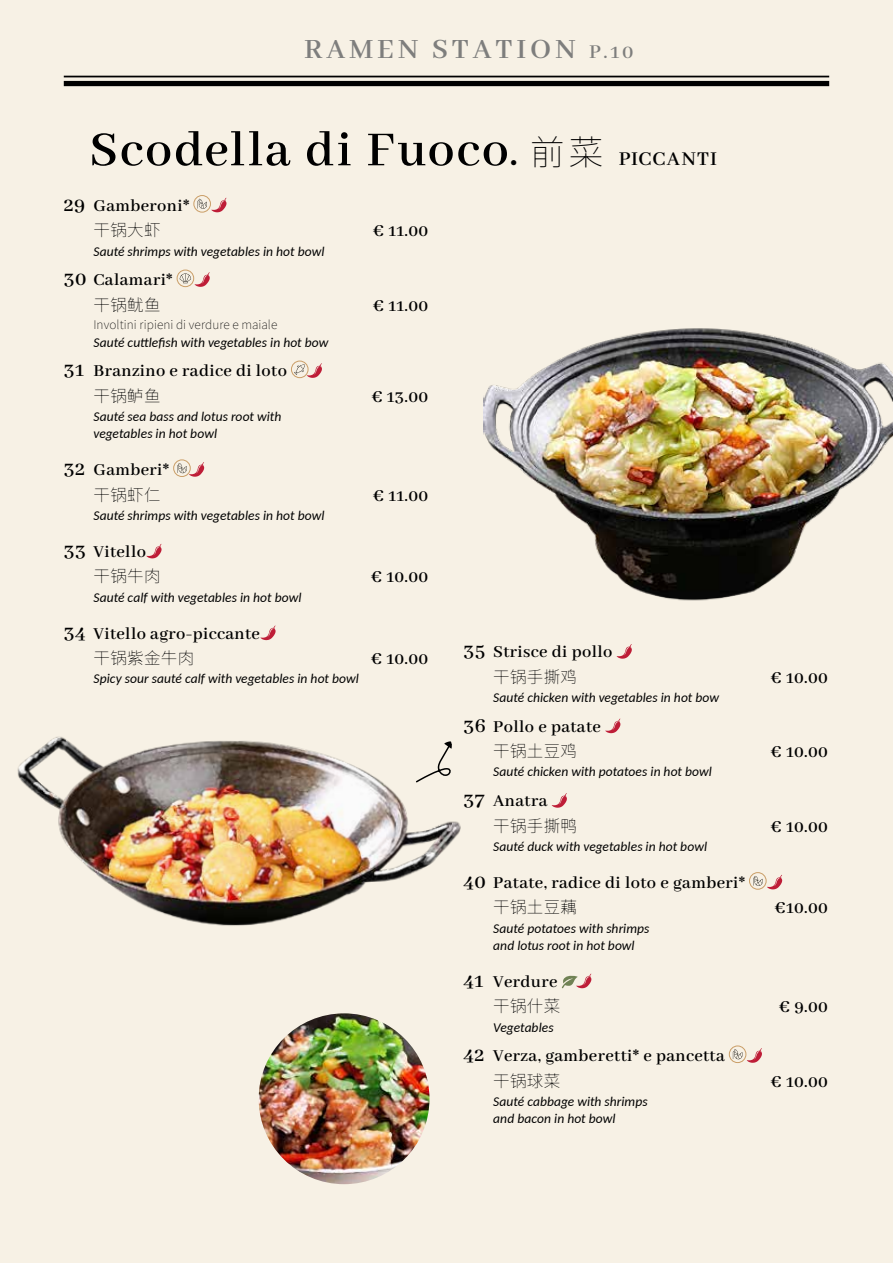
<style>
.page{position:relative;width:893px;height:1263px;background:#f7f1e5}
.page>*{position:absolute;margin:0;border:0;box-sizing:border-box;transform-origin:0 0}
.t1{font:600 52.5px "Abhaya Libre";letter-spacing:.035em;color:#000}
.t2{font:600 30px "Abhaya Libre";letter-spacing:.13em;color:#7e7e7d}
.t3{font:600 18px "Abhaya Libre";letter-spacing:.02em;color:#000}
.t4{font:100 16.5px "Noto Sans SC";letter-spacing:.02em;color:#000}
.t5{font:italic 13.5px/17.1px "Carlito";color:#000}
.t6{font:100 12px "Noto Sans SC";letter-spacing:.005em;color:#000}
.s1{font-size:21px}
.s2{font-size:43.5px}
.s3{font-family:"Noto Sans SC";font-weight:100;font-size:34.5px}
</style>
<div class="page">
<hr style="left:64px;top:76px;width:765px;height:1px;background:#000">
<div style="left:64px;top:81px;width:765px;height:5px;background:#000"></div>
<div style="left:194px;top:195px;width:17px;height:17px;border:1px solid #ca9e67;border-radius:50%"></div>
<svg style="left:197px;top:198px;width:30px;height:14px"></svg>
<div style="left:177px;top:270px;width:17px;height:17px;border:1px solid #ca9e67;border-radius:50%"></div>
<svg style="left:180px;top:272px;width:30px;height:15px"></svg>
<div style="left:291px;top:361px;width:17px;height:17px;border:1px solid #ca9e67;border-radius:50%"></div>
<svg style="left:294px;top:363px;width:28px;height:15px"></svg>
<div style="left:173px;top:460px;width:17px;height:17px;border:1px solid #ca9e67;border-radius:50%"></div>
<svg style="left:177px;top:462px;width:27px;height:15px"></svg>
<svg style="left:146px;top:544px;width:16px;height:14px"></svg>
<svg style="left:260px;top:625px;width:16px;height:15px"></svg>
<svg style="left:617px;top:644px;width:15px;height:15px"></svg>
<svg style="left:605px;top:718px;width:15px;height:15px"></svg>
<svg style="left:552px;top:793px;width:15px;height:15px"></svg>
<div style="left:749px;top:872px;width:17px;height:17px;border:1px solid #ca9e67;border-radius:50%"></div>
<svg style="left:753px;top:875px;width:29px;height:14px"></svg>
<svg style="left:562px;top:974px;width:29px;height:14px"></svg>
<div style="left:729px;top:1046px;width:17px;height:17px;border:1px solid #ca9e67;border-radius:50%"></div>
<svg style="left:733px;top:1048px;width:29px;height:15px"></svg>
<img style="left:484px;top:328px;width:409px;height:273px">
<img style="left:17px;top:736px;width:444px;height:190px">
<svg style="left:415px;top:741px;width:37px;height:43px"></svg>
<img style="left:259px;top:1013px;width:170px;height:171px;border-radius:85px">
<h2 class="t2" style="left:304px;top:32px;width:331px">RAMEN STATION <span class="s1">P.10</span></h2>
<h1 class="t1" style="left:89px;top:120px;width:629px">Scodella di Fuoco<span class="s2">.</span> <span class="s3">前菜</span> <span class="s1">PICCANTI</span></h1>
<h3 class="t3" style="left:64px;top:195px;width:127px"><span class="s1">29</span> Gamberoni*</h3>
<p class="t4" style="left:94px;top:221px;width:68px">干锅大虾</p>
<h3 class="t3" style="left:373px;top:221px;width:57px">€ 11.00</h3>
<p class="t5" style="left:94px;top:242px;width:232px">Sauté shrimps with vegetables in hot bowl</p>
<h3 class="t3" style="left:64px;top:270px;width:110px"><span class="s1">30</span> Calamari*</h3>
<p class="t4" style="left:94px;top:295px;width:68px">干锅鱿鱼</p>
<h3 class="t3" style="left:373px;top:295px;width:57px">€ 11.00</h3>
<p class="t6" style="left:94px;top:318px;width:185px">Involtini ripieni di verdure e maiale</p>
<p class="t5" style="left:94px;top:333px;width:236px">Sauté cuttlefish with vegetables in hot bow</p>
<h3 class="t3" style="left:64px;top:361px;width:225px"><span class="s1">31</span> Branzino e radice di loto</h3>
<p class="t4" style="left:94px;top:386px;width:68px">干锅鲈鱼</p>
<h3 class="t3" style="left:372px;top:386px;width:58px">€ 13.00</h3>
<p class="t5" style="left:94px;top:407px;width:189px">Sauté sea bass and lotus root with vegetables in hot bowl</p>
<h3 class="t3" style="left:64px;top:460px;width:107px"><span class="s1">32</span> Gamberi*</h3>
<p class="t4" style="left:94px;top:485px;width:68px">干锅虾仁</p>
<h3 class="t3" style="left:373px;top:485px;width:57px">€ 11.00</h3>
<p class="t5" style="left:94px;top:506px;width:232px">Sauté shrimps with vegetables in hot bowl</p>
<h3 class="t3" style="left:64px;top:541px;width:84px"><span class="s1">33</span> Vitello</h3>
<p class="t4" style="left:94px;top:567px;width:68px">干锅牛肉</p>
<h3 class="t3" style="left:371px;top:567px;width:59px">€ 10.00</h3>
<p class="t5" style="left:94px;top:588px;width:209px">Sauté calf with vegetables in hot bowl</p>
<h3 class="t3" style="left:64px;top:623px;width:198px"><span class="s1">34</span> Vitello agro-piccante</h3>
<p class="t4" style="left:94px;top:649px;width:102px">干锅紫金牛肉</p>
<h3 class="t3" style="left:371px;top:649px;width:59px">€ 10.00</h3>
<p class="t5" style="left:94px;top:670px;width:267px">Spicy sour sauté calf with vegetables in hot bowl</p>
<h3 class="t3" style="left:463px;top:642px;width:150px"><span class="s1">35</span> Strisce di pollo</h3>
<p class="t4" style="left:493px;top:667px;width:85px">干锅手撕鸡</p>
<h3 class="t3" style="left:771px;top:667px;width:59px">€ 10.00</h3>
<p class="t5" style="left:493px;top:688px;width:227px">Sauté chicken with vegetables in hot bow</p>
<h3 class="t3" style="left:463px;top:716px;width:139px"><span class="s1">36</span> Pollo e patate</h3>
<p class="t4" style="left:493px;top:742px;width:85px">干锅土豆鸡</p>
<h3 class="t3" style="left:771px;top:742px;width:59px">€ 10.00</h3>
<p class="t5" style="left:493px;top:763px;width:220px">Sauté chicken with potatoes in hot bowl</p>
<h3 class="t3" style="left:463px;top:791px;width:85px"><span class="s1">37</span> Anatra</h3>
<p class="t4" style="left:493px;top:816px;width:85px">干锅手撕鸭</p>
<h3 class="t3" style="left:771px;top:816px;width:59px">€ 10.00</h3>
<p class="t5" style="left:493px;top:837px;width:215px">Sauté duck with vegetables in hot bowl</p>
<h3 class="t3" style="left:463px;top:872px;width:283px"><span class="s1">40</span> Patate, radice di loto e gamberi*</h3>
<p class="t4" style="left:493px;top:898px;width:85px">干锅土豆藕</p>
<h3 class="t3" style="left:775px;top:898px;width:55px">€10.00</h3>
<p class="t5" style="left:493px;top:919px;width:158px">Sauté potatoes with shrimps and lotus root in hot bowl</p>
<h3 class="t3" style="left:463px;top:971px;width:96px"><span class="s1">41</span> Verdure</h3>
<p class="t4" style="left:493px;top:997px;width:68px">干锅什菜</p>
<h3 class="t3" style="left:779px;top:997px;width:50px">€ 9.00</h3>
<p class="t5" style="left:493px;top:1018px;width:62px">Vegetables</p>
<h3 class="t3" style="left:463px;top:1046px;width:263px"><span class="s1">42</span> Verza, gamberetti* e pancetta</h3>
<p class="t4" style="left:493px;top:1071px;width:68px">干锅球菜</p>
<h3 class="t3" style="left:771px;top:1071px;width:59px">€ 10.00</h3>
<p class="t5" style="left:493px;top:1092px;width:156px">Sauté cabbage with shrimps and bacon in hot bowl</p>
</div>
